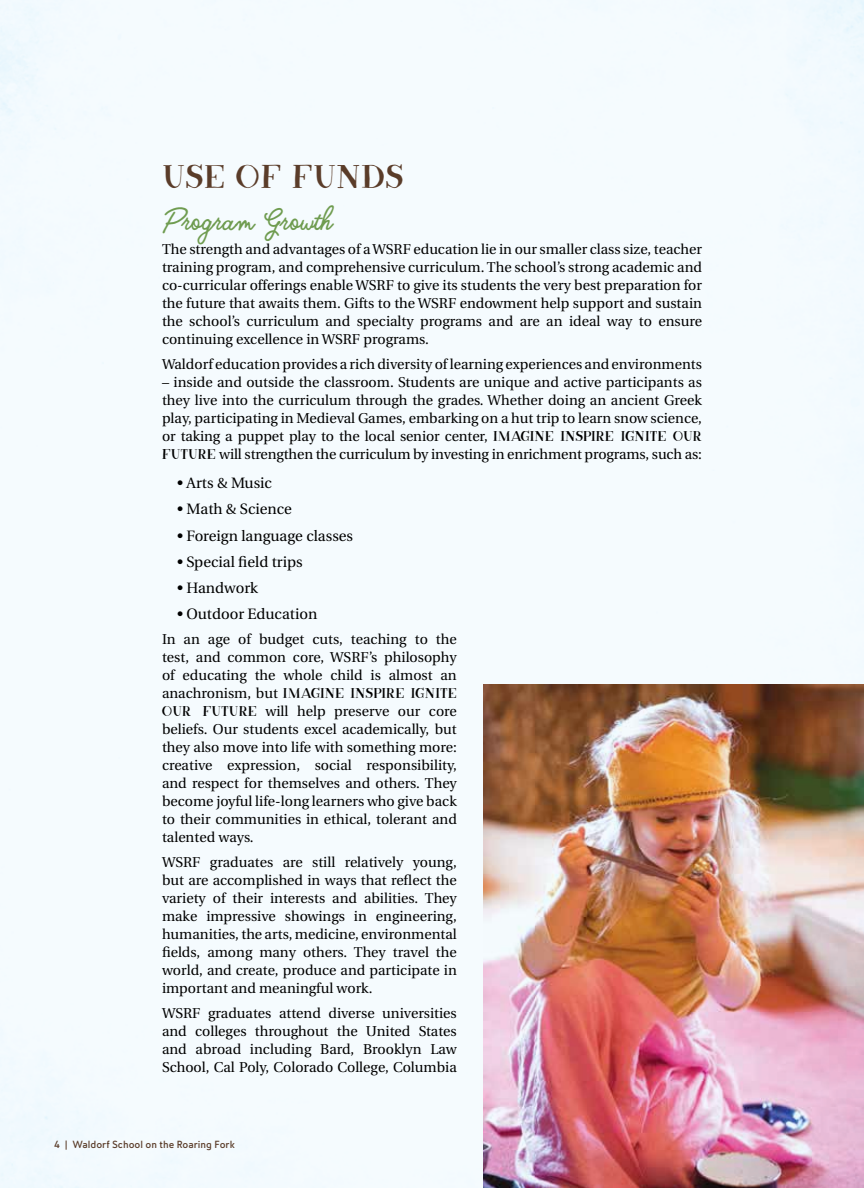
<style>
.page{position:relative;width:864px;height:1188px;background:#f5fbfe}
.page>*{position:absolute;margin:0;border:0;box-sizing:border-box;transform-origin:0 0}
.t1{font:33px "Bloomsbury Serif";color:#5a3c29}
.t2{font:22.5px "Bloomsbury Script";letter-spacing:-.02em;color:#6f9c50;scale:.95 1}
.t3{font:15px "Utopia";color:#000}
.t4{font:14.25px/18px "Utopia";color:#000;text-align:justify}
.t5{font:14.25px "Bloomsbury Serif";color:#000}
.t6{font:500 10.5px "Infoma";color:#5a3c29}
.s1{font-family:"Bloomsbury Serif"}
.s2{font-family:"Utopia"}
</style>
<div class="page">
<img style="left:484px;top:684px;width:380px;height:504px">
<h1 class="t1" style="left:162px;top:157px;width:243px">USE OF FUNDS</h1>
<h2 class="t2" style="left:162px;top:209px;width:181px">Program Growth</h2>
<p class="t4" style="left:162px;top:241px;width:542px">The strength and advantages of a WSRF education lie in our smaller class size, teacher training program, and comprehensive curriculum. The school’s strong academic and co-curricular offerings enable WSRF to give its students the very best preparation for the future that awaits them. Gifts to the WSRF endowment help support and sustain the school’s curriculum and specialty programs and are an ideal way to ensure continuing excellence in WSRF programs.</p>
<p class="t4" style="left:162px;top:356px;width:541px">Waldorf education provides a rich diversity of learning experiences and environments</p>
<p class="t4" style="left:162px;top:374px;width:542px">– inside and outside the classroom. Students are unique and active participants as they live into the curriculum through the grades. Whether doing an ancient Greek play, participating in Medieval Games, embarking on a hut trip to learn snow science, or taking a puppet play to the local senior center, <span class="s1">IMAGINE INSPIRE IGNITE OUR FUTURE</span> will strengthen the curriculum by investing in enrichment programs, such as:</p>
<p class="t3" style="left:177px;top:475px;width:97px">• Arts &amp; Music</p>
<p class="t3" style="left:177px;top:501px;width:117px">• Math &amp; Science</p>
<p class="t3" style="left:177px;top:527px;width:178px">• Foreign language classes</p>
<p class="t3" style="left:177px;top:553px;width:127px">• Special field trips</p>
<p class="t3" style="left:177px;top:580px;width:83px">• Handwork</p>
<p class="t3" style="left:177px;top:606px;width:142px">• Outdoor Education</p>
<p class="t4" style="left:162px;top:631px;width:296px">In an age of budget cuts, teaching to the test, and common core, WSRF’s philosophy of educating the whole child is almost an</p>
<p class="t5" style="left:162px;top:685px;width:296px"><span class="s2">anachronism, but</span> IMAGINE INSPIRE IGNITE</p>
<p class="t4" style="left:162px;top:703px;width:296px"><span class="s1">OUR FUTURE</span> will help preserve our core beliefs. Our students excel academically, but they also move into life with something more: creative expression, social responsibility, and respect for themselves and others. They become joyful life-long learners who give back to their communities in ethical, tolerant and talented ways.</p>
<p class="t4" style="left:162px;top:853px;width:296px">WSRF graduates are still relatively young, but are accomplished in ways that reflect the variety of their interests and abilities. They make impressive showings in engineering, humanities, the arts, medicine, environmental fields, among many others. They travel the world, and create, produce and participate in important and meaningful work.</p>
<p class="t4" style="left:162px;top:1004px;width:296px">WSRF graduates attend diverse universities and colleges throughout the United States and abroad including Bard, Brooklyn Law School, Cal Poly, Colorado College, Columbia</p>
<p class="t6" style="left:54px;top:1137px;width:182px">4 | Waldorf School on the Roaring Fork</p>
</div>
